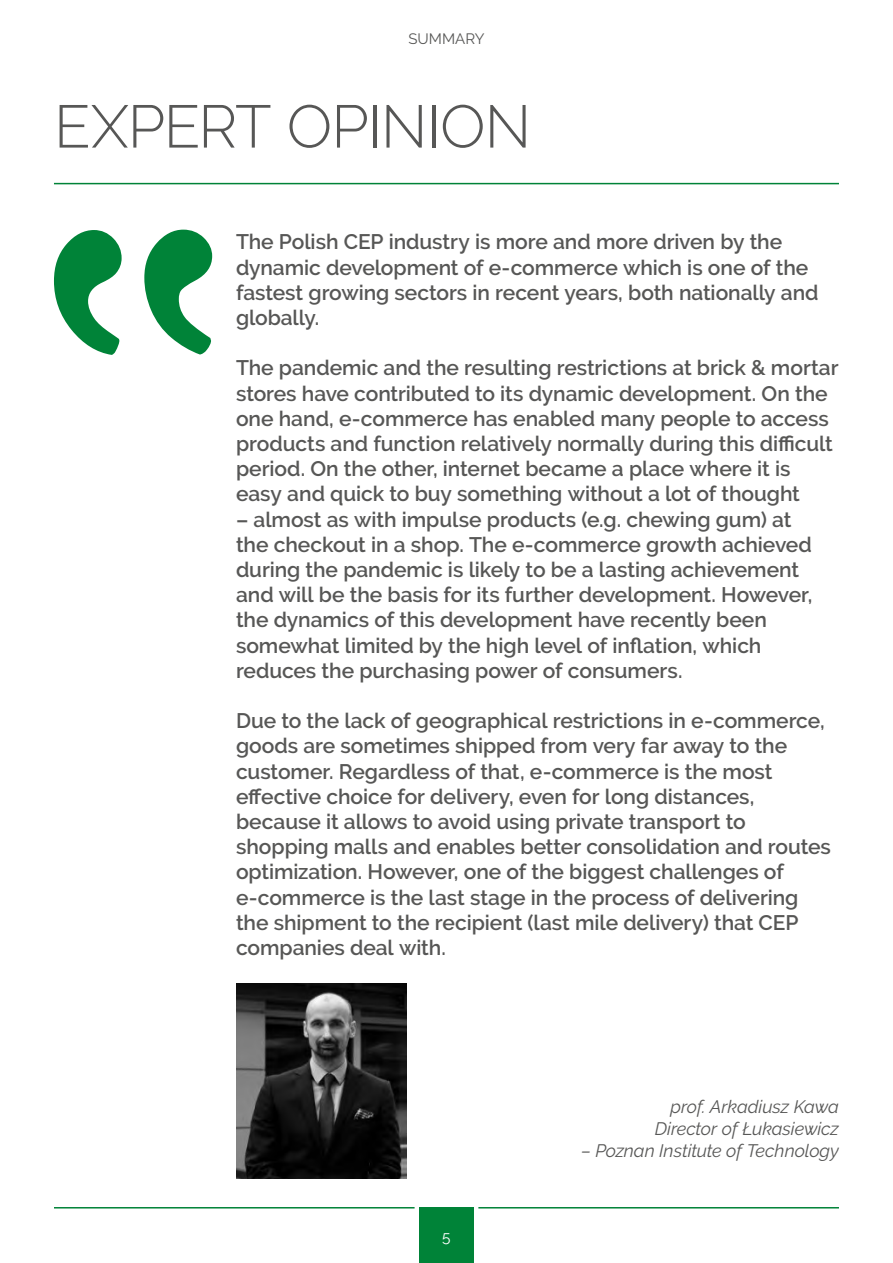
<style>
.page{position:relative;width:893px;height:1263px;background:#fff}
.page>*{position:absolute;margin:0;border:0;box-sizing:border-box;transform-origin:0 0}
.t1{font:300 60px "Raleway";letter-spacing:-.015em;color:#575756}
.t2{font:600 21px/25.2px "Raleway";letter-spacing:-.005em;color:#575756}
.t3{font:italic 18px/21.6px "Raleway";letter-spacing:-.005em;color:#575756;text-align:right}
.t4{font:15.45px "Raleway";color:#fff}
.t5{font:15px "Raleway";color:#575756}
</style>
<div class="page">
<div style="left:419px;top:1207px;width:55px;height:56px;background:#008338"></div>
<hr style="left:54px;top:1207px;width:361px;height:1px;background:#008338">
<hr style="left:478px;top:1207px;width:361px;height:1px;background:#008338">
<hr style="left:54px;top:183px;width:785px;height:1px;background:#008338">
<svg style="left:54px;top:230px;width:158px;height:125px"></svg>
<img style="left:236px;top:983px;width:171px;height:196px">
<p class="t5" style="left:408px;top:30px;width:78px">SUMMARY</p>
<h1 class="t1" style="left:54px;top:91px;width:479px">EXPERT OPINION</h1>
<p class="t2" style="left:236px;top:229px;width:584px">The Polish CEP industry is more and more driven by the dynamic development of e-commerce which is one of the fastest growing sectors in recent years, both nationally and globally.</p>
<p class="t2" style="left:236px;top:355px;width:604px">The pandemic and the resulting restrictions at brick &amp; mortar stores have contributed to its dynamic development. On the one hand, e-commerce has enabled many people to access products and function relatively normally during this difficult period. On the other, internet became a place where it is easy and quick to buy something without a lot of thought</p>
<p class="t2" style="left:236px;top:507px;width:578px">– almost as with impulse products (e.g. chewing gum) at the checkout in a shop. The e-commerce growth achieved during the pandemic is likely to be a lasting achievement and will be the basis for its further development. However, the dynamics of this development have recently been somewhat limited by the high level of inflation, which reduces the purchasing power of consumers.</p>
<p class="t2" style="left:236px;top:708px;width:596px">Due to the lack of geographical restrictions in e-commerce, goods are sometimes shipped from very far away to the customer. Regardless of that, e-commerce is the most effective choice for delivery, even for long distances, because it allows to avoid using private transport to shopping malls and enables better consolidation and routes optimization. However, one of the biggest challenges of e-commerce is the last stage in the process of delivering the shipment to the recipient (last mile delivery) that CEP companies deal with.</p>
<p class="t4" style="left:442px;top:1228px;width:10px">5</p>
<p class="t3" style="left:655px;top:1096px;width:186px">prof. Arkadiusz Kawa<br>Director of Łukasiewicz</p>
<p class="t3" style="left:581px;top:1139px;width:259px">– Poznan Institute of Technology</p>
</div>
